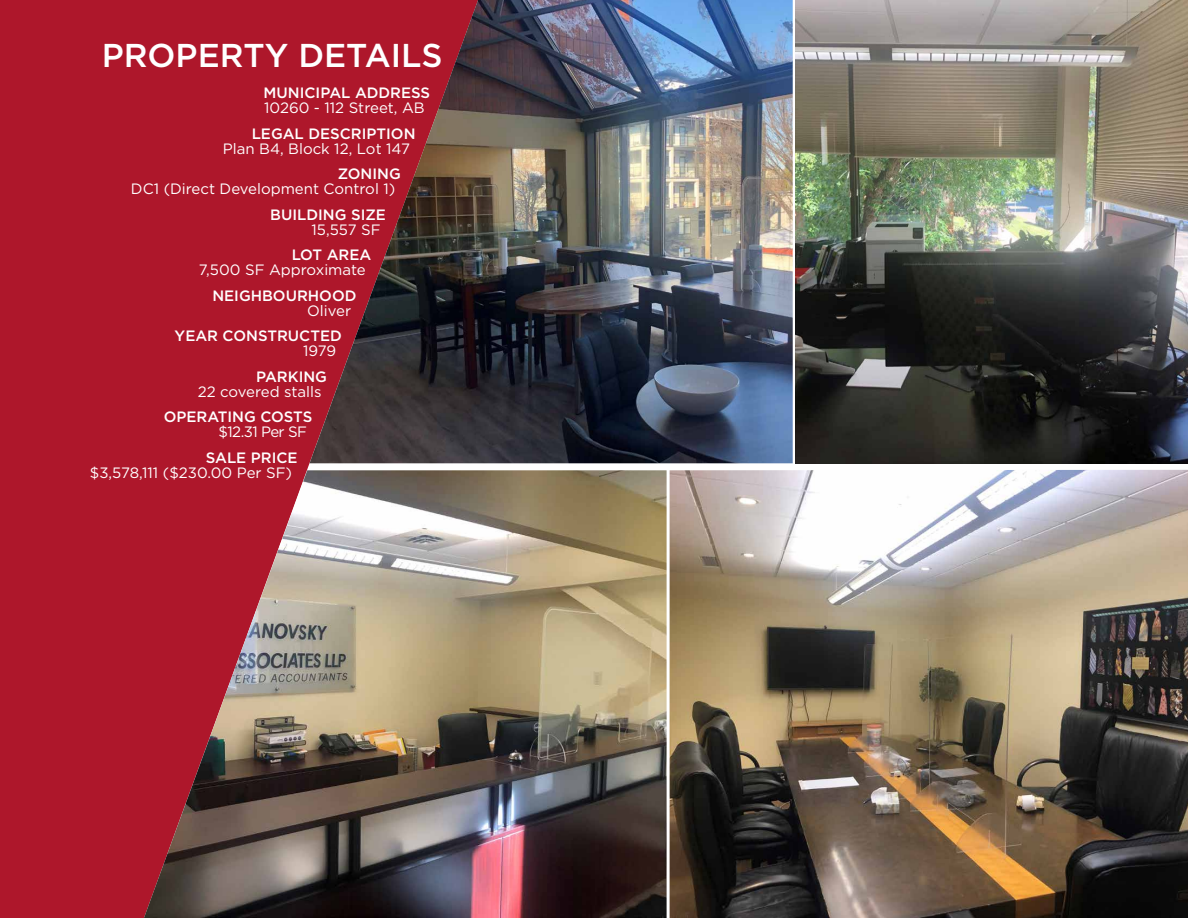
<style>
.page{position:relative;width:1188px;height:918px;background:#fff}
.page>*{position:absolute;margin:0;border:0;box-sizing:border-box;transform-origin:0 0}
.t1{font:500 33px "Gotham";color:#fff}
.Body_Text_-_Bullet{font:15px/25.5px "Gotham";color:#fff}
.Body_Text_-_Bullet-2{font:500 15px "Gotham";color:#fff}
.s1{font-weight:500}
</style>
<div class="page">
<div style="left:0;top:0;width:487px;height:918px;background:#ae172b"></div>
<img style="left:144px;top:470px;width:523px;height:448px">
<img style="left:796px;top:0;width:392px;height:464px">
<img style="left:670px;top:470px;width:518px;height:448px">
<img style="left:310px;top:0;width:483px;height:463px">
<p class="t1" style="left:102px;top:34px;width:343px">PROPERTY DETAILS</p>
<p class="Body_Text_-_Bullet-2" style="left:264px;top:83px;width:168px">MUNICIPAL ADDRESS</p>
<p class="Body_Text_-_Bullet" style="left:264px;top:95px;width:162px">10260 - 112 Street, AB</p>
<p class="Body_Text_-_Bullet-2" style="left:252px;top:124px;width:165px">LEGAL DESCRIPTION</p>
<p class="Body_Text_-_Bullet" style="left:223px;top:136px;width:189px">Plan B4, Block 12, Lot 147</p>
<p class="Body_Text_-_Bullet-2" style="left:338px;top:164px;width:64px">ZONING</p>
<p class="Body_Text_-_Bullet" style="left:131px;top:176px;width:266px">DC1 (Direct Development Control 1)</p>
<p class="Body_Text_-_Bullet-2" style="left:270px;top:205px;width:117px">BUILDING SIZE</p>
<p class="Body_Text_-_Bullet" style="left:312px;top:217px;width:71px">15,557 SF</p>
<p class="Body_Text_-_Bullet-2" style="left:292px;top:245px;width:81px">LOT AREA</p>
<p class="Body_Text_-_Bullet" style="left:199px;top:257px;width:168px">7,500 SF Approximate</p>
<p class="Body_Text_-_Bullet-2" style="left:212px;top:286px;width:146px">NEIGHBOURHOOD</p>
<p class="Body_Text_-_Bullet" style="left:307px;top:298px;width:45px">Oliver</p>
<p class="Body_Text_-_Bullet-2" style="left:175px;top:326px;width:169px">YEAR CONSTRUCTED</p>
<p class="Body_Text_-_Bullet" style="left:303px;top:338px;width:35px">1979</p>
<p class="Body_Text_-_Bullet-2" style="left:256px;top:367px;width:72px">PARKING</p>
<p class="Body_Text_-_Bullet" style="left:198px;top:379px;width:125px">22 covered stalls</p>
<p class="Body_Text_-_Bullet-2" style="left:164px;top:407px;width:150px">OPERATING COSTS</p>
<p class="Body_Text_-_Bullet" style="left:206px;top:419px;width:103px;text-indent:13px">$12.31 Per SF<br><span class="s1">SALE PRICE</span></p>
<p class="Body_Text_-_Bullet" style="left:90px;top:460px;width:204px">$3,578,111 ($230.00 Per SF)</p>
</div>
